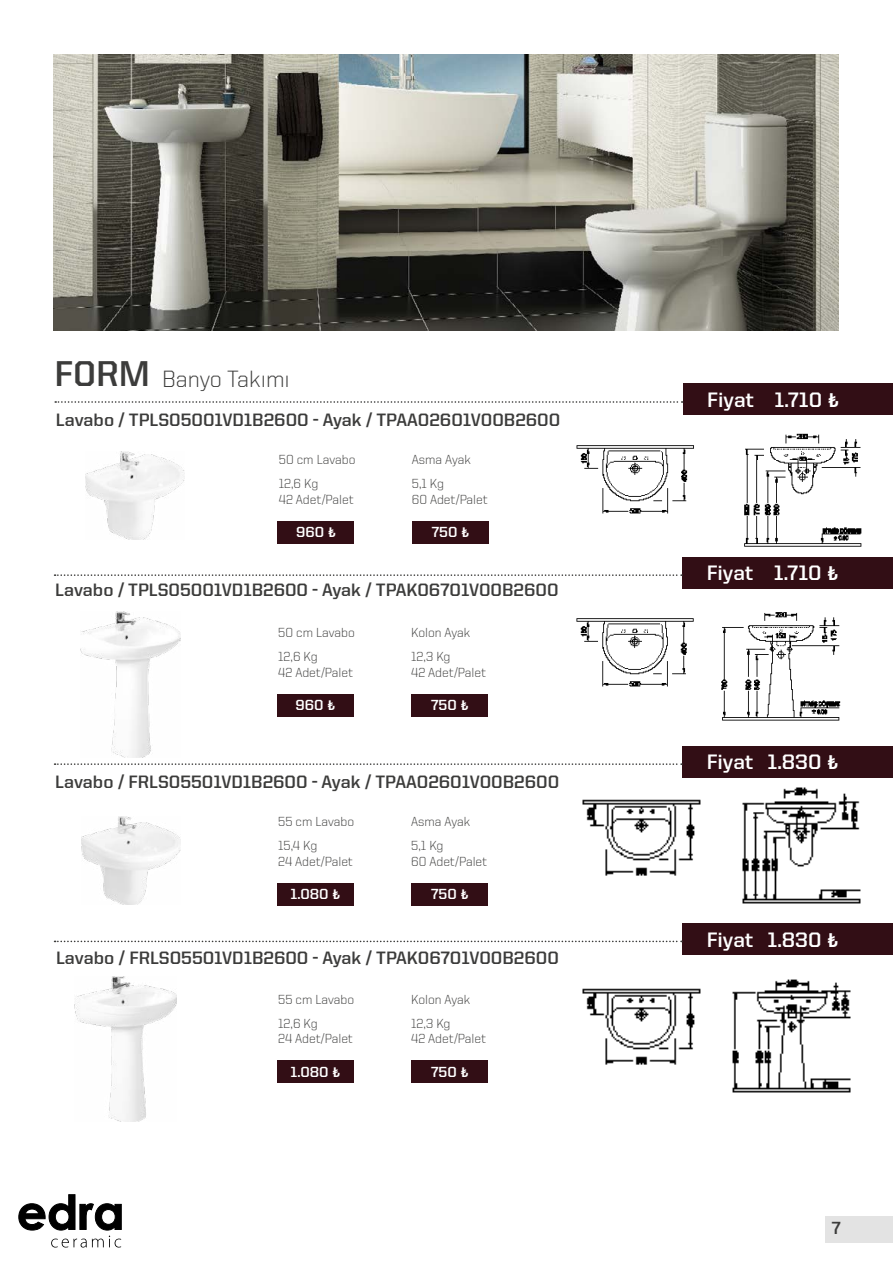
<style>
.page{position:relative;width:893px;height:1263px;background:#fff}
.page>*{position:absolute;margin:0;border:0;box-sizing:border-box;transform-origin:0 0}
.t1{font:700 36px "United Sans Reg";color:#3c3c3b}
.t2{font:300 23.7px "United Sans Reg";color:#3c3c3b}
.t3{font:700 21px "United Sans Reg";color:#fff}
.t4{font:700 18px "United Sans Reg";color:#3c3c3b}
.t5{font:700 17.7px "United Sans Reg";color:#3c3c3b}
.t6{font:700 14.7px "United Sans Reg";color:#fff}
.t7{font:300 13.2px/15.9px "United Sans Reg";color:#3c3c3b}
.s1{font-family:"Corbel"}
</style>
<div class="page">
<div style="left:683px;top:746px;width:210px;height:31px;background:#320e15"></div>
<div style="left:683px;top:557px;width:210px;height:31px;background:#320e15"></div>
<div style="left:683px;top:923px;width:210px;height:31px;background:#320e15"></div>
<div style="left:277px;top:883px;width:76px;height:23px;background:#320e15"></div>
<div style="left:277px;top:694px;width:76px;height:23px;background:#320e15"></div>
<div style="left:277px;top:1060px;width:76px;height:23px;background:#320e15"></div>
<div style="left:411px;top:883px;width:77px;height:23px;background:#320e15"></div>
<div style="left:411px;top:694px;width:77px;height:23px;background:#320e15"></div>
<div style="left:411px;top:1060px;width:77px;height:23px;background:#320e15"></div>
<img style="left:54px;top:54px;width:784px;height:276px">
<svg style="left:55px;top:763px;width:627px;height:2px"></svg>
<svg style="left:55px;top:574px;width:627px;height:2px"></svg>
<svg style="left:55px;top:940px;width:627px;height:2px"></svg>
<img style="left:576px;top:612px;width:265px;height:109px">
<img style="left:81px;top:611px;width:100px;height:146px">
<img style="left:75px;top:976px;width:101px;height:146px">
<img style="left:81px;top:816px;width:99px;height:89px">
<img style="left:582px;top:979px;width:269px;height:114px">
<img style="left:582px;top:799px;width:119px;height:77px">
<img style="left:742px;top:787px;width:119px;height:117px">
<div style="left:683px;top:383px;width:210px;height:32px;background:#320e15"></div>
<div style="left:278px;top:521px;width:76px;height:22px;background:#320e15"></div>
<div style="left:412px;top:521px;width:76px;height:22px;background:#320e15"></div>
<svg style="left:55px;top:401px;width:628px;height:2px"></svg>
<img style="left:85px;top:451px;width:99px;height:89px">
<img style="left:576px;top:445px;width:118px;height:69px">
<img style="left:744px;top:433px;width:118px;height:114px">
<div style="left:825px;top:1216px;width:68px;height:27px;background:#e3e3e3"></div>
<svg style="left:18px;top:1194px;width:104px;height:53px"></svg>
<h1 class="t1" style="left:55px;top:354px;width:97px">FORM</h1>
<h2 class="t2" style="left:162px;top:367px;width:129px">Banyo Takımı</h2>
<h3 class="t4" style="left:56px;top:410px;width:506px">Lavabo / TPLS05001VD1B2600 - Ayak / TPAA02601V00B2600</h3>
<p class="t7" style="left:279px;top:451px;width:78px">50 cm Lavabo</p>
<p class="t7" style="left:412px;top:451px;width:61px">Asma Ayak</p>
<p class="t7" style="left:279px;top:476px;width:77px">12,6 Kg<br>42 Adet/Palet</p>
<p class="t7" style="left:412px;top:476px;width:78px">5,1 Kg<br>60 Adet/Palet</p>
<p class="t6" style="left:296px;top:524px;width:42px">960 <span class="s1">₺</span></p>
<p class="t6" style="left:432px;top:524px;width:39px">750 <span class="s1">₺</span></p>
<h3 class="t4" style="left:55px;top:580px;width:505px">Lavabo / TPLS05001VD1B2600 - Ayak / TPAK06701V00B2600</h3>
<p class="t7" style="left:278px;top:625px;width:78px">50 cm Lavabo</p>
<p class="t7" style="left:411px;top:625px;width:61px">Kolon Ayak</p>
<p class="t7" style="left:278px;top:649px;width:77px">12,6 Kg<br>42 Adet/Palet</p>
<p class="t7" style="left:411px;top:649px;width:77px">12,3 Kg<br>42 Adet/Palet</p>
<p class="t6" style="left:296px;top:697px;width:42px">960 <span class="s1">₺</span></p>
<p class="t6" style="left:431px;top:697px;width:39px">750 <span class="s1">₺</span></p>
<h3 class="t4" style="left:55px;top:772px;width:505px">Lavabo / FRLS05501VD1B2600 - Ayak / TPAA02601V00B2600</h3>
<p class="t7" style="left:278px;top:814px;width:78px">55 cm Lavabo</p>
<p class="t7" style="left:411px;top:814px;width:61px">Asma Ayak</p>
<p class="t7" style="left:278px;top:838px;width:76px">15,4 Kg<br>24 Adet/Palet</p>
<p class="t7" style="left:411px;top:838px;width:78px">5,1 Kg<br>60 Adet/Palet</p>
<p class="t6" style="left:290px;top:886px;width:52px">1.080 <span class="s1">₺</span></p>
<p class="t6" style="left:431px;top:886px;width:39px">750 <span class="s1">₺</span></p>
<h3 class="t4" style="left:56px;top:948px;width:504px">Lavabo / FRLS05501VD1B2600 - Ayak / TPAK06701V00B2600</h3>
<p class="t7" style="left:278px;top:991px;width:78px">55 cm Lavabo</p>
<p class="t7" style="left:411px;top:991px;width:61px">Kolon Ayak</p>
<p class="t7" style="left:278px;top:1015px;width:76px">12,6 Kg<br>24 Adet/Palet</p>
<p class="t7" style="left:411px;top:1015px;width:77px">12,3 Kg<br>42 Adet/Palet</p>
<p class="t6" style="left:290px;top:1063px;width:52px">1.080 <span class="s1">₺</span></p>
<p class="t6" style="left:431px;top:1063px;width:39px">750 <span class="s1">₺</span></p>
<h3 class="t3" style="left:707px;top:389px;width:134px">Fiyat 1.710 <span class="s1">₺</span></h3>
<h3 class="t3" style="left:707px;top:562px;width:49px">Fiyat</h3>
<h3 class="t3" style="left:774px;top:562px;width:66px">1.710 <span class="s1">₺</span></h3>
<h3 class="t3" style="left:707px;top:751px;width:49px">Fiyat</h3>
<h3 class="t3" style="left:767px;top:751px;width:73px">1.830 <span class="s1">₺</span></h3>
<h3 class="t3" style="left:707px;top:928px;width:49px">Fiyat</h3>
<h3 class="t3" style="left:767px;top:928px;width:73px">1.830 <span class="s1">₺</span></h3>
<h3 class="t5" style="left:832px;top:1218px;width:11px">7</h3>
</div>
